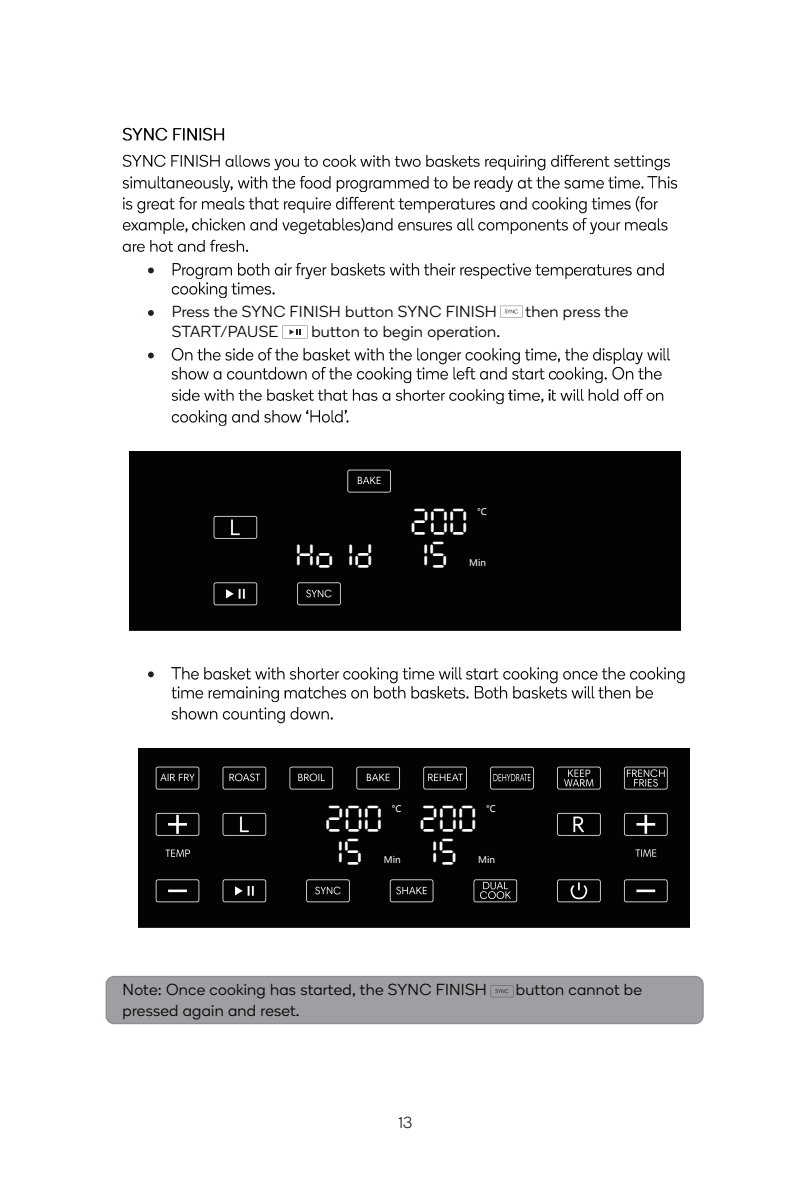
<style>
.page{position:relative;width:811px;height:1191px;background:#fff}
.page>*{position:absolute;margin:0;border:0;box-sizing:border-box;transform-origin:0 0}
.t1{font:39.8px/33px "BW7 tp Financial Narrow";letter-spacing:.01em;color:#fff}
.t2{font:300 16px "Boing";letter-spacing:.015em;color:#030303}
.t3{font:300 16px "Boing";color:#231f20}
.t4{font:9px "Microsoft Ya Hei";letter-spacing:.01em;color:#fff}
</style>
<div class="page">
<div style="left:129px;top:452px;width:551px;height:178px;background:#030303"></div>
<div style="left:295px;top:500px;width:207px;height:72px;background:#030303"></div>
<div style="left:140px;top:456px;width:193px;height:44px;background:#030303"></div>
<div style="left:140px;top:508px;width:63px;height:103px;background:#030303"></div>
<div style="left:372px;top:579px;width:141px;height:32px;background:#030303"></div>
<div style="left:609px;top:460px;width:62px;height:162px;background:#030303"></div>
<div style="left:404px;top:464px;width:191px;height:36px;background:#030303"></div>
<div style="left:537px;top:515px;width:83px;height:96px;background:#030303"></div>
<div style="left:106px;top:976px;width:597px;height:47px;background:#9d9fa3;border-radius:8px"></div>
<div style="left:106px;top:976px;width:597px;height:48px;border:1px solid #8d8f92;border-radius:8px"></div>
<img style="left:123px;top:128px;width:102px;height:13px">
<img style="left:123px;top:154px;width:547px;height:17px">
<img style="left:123px;top:176px;width:347px;height:16px">
<img style="left:481px;top:176px;width:167px;height:16px">
<img style="left:474px;top:180px;width:7px;height:9px">
<img style="left:651px;top:176px;width:27px;height:13px">
<img style="left:123px;top:197px;width:535px;height:16px">
<img style="left:123px;top:218px;width:65px;height:16px">
<img style="left:196px;top:218px;width:472px;height:16px">
<img style="left:192px;top:222px;width:4px;height:9px">
<img style="left:123px;top:239px;width:126px;height:13px">
<svg style="left:148px;top:267px;width:6px;height:6px"></svg>
<img style="left:172px;top:263px;width:401px;height:16px">
<img style="left:580px;top:263px;width:84px;height:13px">
<img style="left:573px;top:267px;width:7px;height:9px">
<img style="left:172px;top:282px;width:55px;height:16px">
<img style="left:236px;top:282px;width:39px;height:13px">
<img style="left:231px;top:283px;width:5px;height:12px">
<svg style="left:148px;top:310px;width:6px;height:6px"></svg>
<svg style="left:148px;top:352px;width:6px;height:6px"></svg>
<img style="left:172px;top:348px;width:499px;height:16px">
<img style="left:172px;top:367px;width:373px;height:16px">
<img style="left:555px;top:367px;width:107px;height:16px">
<img style="left:548px;top:371px;width:7px;height:9px">
<img style="left:172px;top:389px;width:332px;height:15px">
<img style="left:511px;top:389px;width:33px;height:14px">
<img style="left:508px;top:390px;width:3px;height:11px">
<img style="left:552px;top:388px;width:112px;height:13px">
<img style="left:548px;top:389px;width:3px;height:12px">
<img style="left:172px;top:410px;width:130px;height:16px">
<img style="left:310px;top:409px;width:39px;height:14px">
<img style="left:306px;top:409px;width:3px;height:5px">
<svg style="left:148px;top:671px;width:6px;height:6px"></svg>
<img style="left:172px;top:667px;width:513px;height:16px">
<img style="left:172px;top:686px;width:107px;height:16px">
<img style="left:288px;top:686px;width:365px;height:13px">
<img style="left:284px;top:690px;width:4px;height:9px">
<img style="left:172px;top:707px;width:161px;height:16px">
<img style="left:138px;top:749px;width:551px;height:178px">
<div style="left:305px;top:797px;width:206px;height:72px;background:#030303"></div>
<svg style="left:500px;top:306px;width:22px;height:11px"></svg>
<svg style="left:491px;top:985px;width:22px;height:12px"></svg>
<svg style="left:282px;top:325px;width:25px;height:13px"></svg>
<p class="t2" style="left:172px;top:302px;width:327px">Press the SYNC FINISH button SYNC FINISH</p>
<p class="t2" style="left:525px;top:302px;width:104px">then press the</p>
<p class="t2" style="left:172px;top:322px;width:108px">START/PAUSE</p>
<p class="t2" style="left:311px;top:322px;width:190px">button to begin operation.</p>
<h1 class="t1" style="left:297px;top:537px;width:79px">Ho1d</h1>
<h1 class="t1" style="left:411px;top:504px;width:60px">200<br>15</h1>
<p class="t4" style="left:477px;top:505px;width:11px">°C</p>
<p class="t4" style="left:469px;top:557px;width:19px">Min</p>
<h1 class="t1" style="left:326px;top:801px;width:60px">200<br>15</h1>
<p class="t4" style="left:392px;top:802px;width:11px">°C</p>
<p class="t4" style="left:384px;top:853px;width:19px">Min</p>
<h1 class="t1" style="left:420px;top:801px;width:60px">200<br>15</h1>
<p class="t4" style="left:486px;top:802px;width:11px">°C</p>
<p class="t4" style="left:478px;top:853px;width:19px">Min</p>
<p class="t2" style="left:123px;top:979px;width:366px">Note: Once cooking has started, the SYNC FINISH</p>
<p class="t2" style="left:516px;top:979px;width:128px">button cannot be</p>
<p class="t2" style="left:123px;top:1000px;width:179px">pressed again and reset.</p>
<p class="t3" style="left:398px;top:1112px;width:15px">13</p>
</div>
